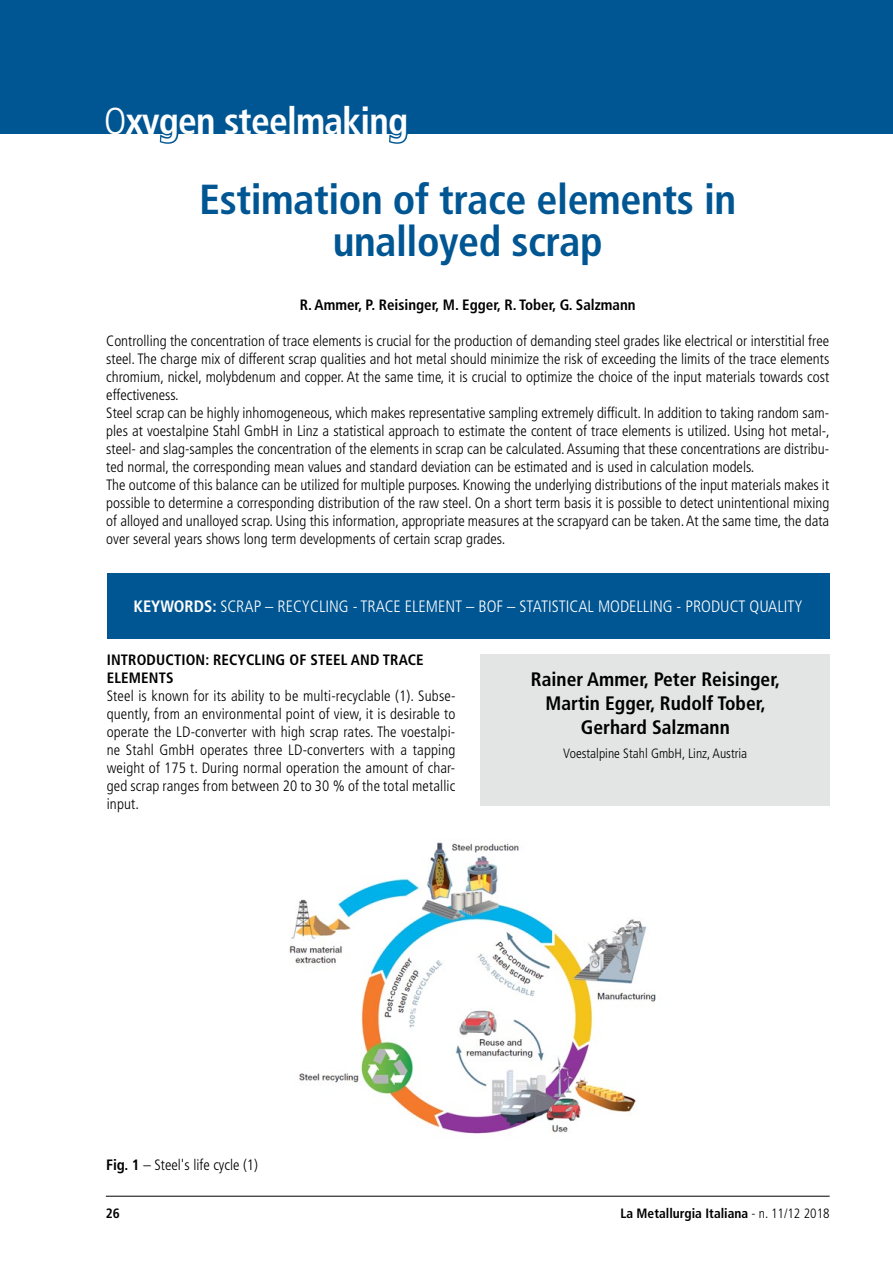
<style>
.page{position:relative;width:893px;height:1263px;background:#fff}
.page>*{position:absolute;margin:0;border:0;box-sizing:border-box;transform-origin:0 0}
.t1{font:700 condensed 42px/42px "Frutiger LT Std";letter-spacing:-.01em;color:#005693;text-align:center}
.t2{font:700 condensed 37.5px "Frutiger LT Std";letter-spacing:-.02em;color:#fff}
.t3{font:700 condensed 19.5px/24px "Frutiger LT Std";color:#000;text-align:center}
.t4{font:300 condensed 16.5px "Frutiger LT Std";color:#fff}
.t5{font:300 condensed 15px/18px "Frutiger LT Std";color:#000}
.t6{font:700 condensed 15px/18px "Frutiger LT Std";letter-spacing:.01em;color:#000}
.t7{font:700 condensed 13.5px "Frutiger LT Std";color:#000}
.t8{font:300 condensed 13.5px "Frutiger LT Std";color:#000}
.s1{font-weight:300}
.s2{font-weight:700}
</style>
<div class="page">
<div style="left:0;top:0;width:893px;height:134px;background:#005693"></div>
<hr style="left:106px;top:1196px;width:724px;height:1px;background:#000">
<svg style="left:159px;top:134px;width:20px;height:10px"></svg>
<svg style="left:389px;top:134px;width:19px;height:10px"></svg>
<div style="left:107px;top:573px;width:723px;height:66px;background:#005693"></div>
<div style="left:480px;top:654px;width:350px;height:151px;background:#e3e4e4"></div>
<img style="left:289px;top:840px;width:367px;height:294px">
<h2 class="t2" style="left:104px;top:99px;width:306px"><span class="s1">O</span>xygen steelmaking</h2>
<h1 class="t1" style="left:199px;top:179px;width:539px">Estimation of trace elements in unalloyed scrap</h1>
<p class="t6" style="left:300px;top:296px;width:337px">R. Ammer, P. Reisinger, M. Egger, R. Tober, G. Salzmann</p>
<p class="t5" style="left:106px;top:332px;width:725px">Controlling the concentration of trace elements is crucial for the production of demanding steel grades like electrical or interstitial free steel. The charge mix of different scrap qualities and hot metal should minimize the risk of exceeding the limits of the trace elements chromium, nickel, molybdenum and copper. At the same time, it is crucial to optimize the choice of the input materials towards cost effectiveness.<br>Steel scrap can be highly inhomogeneous, which makes representative sampling extremely difficult. In addition to taking random sam&shy;ples at voestalpine Stahl GmbH in Linz a statistical approach to estimate the content of trace elements is utilized. Using hot metal-, steel- and slag-samples the concentration of the elements in scrap can be calculated. Assuming that these concentrations are distribu&shy;ted normal, the corresponding mean values and standard deviation can be estimated and is used in calculation models.<br>The outcome of this balance can be utilized for multiple purposes. Knowing the underlying distributions of the input materials makes it possible to determine a corresponding distribution of the raw steel. On a short term basis it is possible to detect unintentional mixing of alloyed and unalloyed scrap. Using this information, appropriate measures at the scrapyard can be taken. At the same time, the data over several years shows long term developments of certain scrap grades.</p>
<p class="t4" style="left:134px;top:597px;width:671px"><span class="s2">KEYWORDS:</span> SCRAP – RECYCLING - TRACE ELEMENT – BOF – STATISTICAL MODELLING - PRODUCT QUALITY</p>
<p class="t6" style="left:107px;top:651px;width:318px">INTRODUCTION: RECYCLING OF STEEL AND TRACE<br>ELEMENTS</p>
<p class="t5" style="left:107px;top:687px;width:350px;text-align:justify">Steel is known for its ability to be multi-recyclable (1). Subse&shy;quently, from an environmental point of view, it is desirable to operate the LD-converter with high scrap rates. The voestalpi&shy;ne Stahl GmbH operates three LD-converters with a tapping weight of 175 t. During normal operation the amount of char&shy;ged scrap ranges from between 20 to 30 % of the total metallic input.</p>
<h3 class="t3" style="left:531px;top:667px;width:251px">Rainer Ammer, Peter Reisinger,<br>Martin Egger, Rudolf Tober,<br>Gerhard Salzmann</h3>
<p class="t8" style="left:563px;top:746px;width:186px">Voestalpine Stahl GmbH, Linz, Austria</p>
<p class="t5" style="left:106px;top:1156px;width:153px"><span class="s2">Fig. 1</span> – Steel's life cycle (1)</p>
<p class="t7" style="left:106px;top:1205px;width:16px">26</p>
<p class="t7" style="left:620px;top:1205px;width:211px">La Metallurgia Italiana <span class="s1">- n. 11/12 2018</span></p>
</div>
